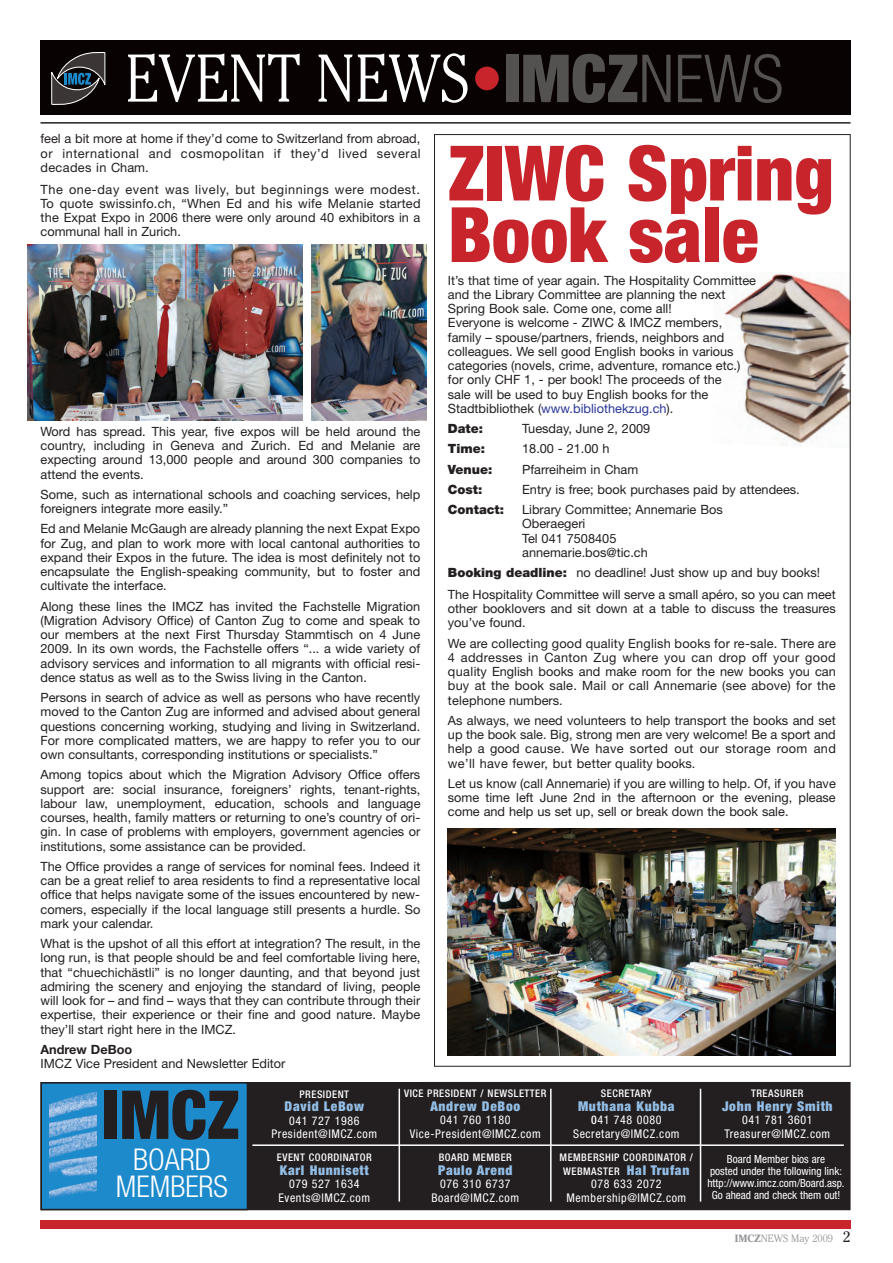
<style>
.page{position:relative;width:893px;height:1263px;background:#fff}
.page>*{position:absolute;margin:0;border:0;box-sizing:border-box;transform-origin:0 0}
.t1{font:900 condensed 76.5px/61.5px "Helvetica Neue";color:#c8242b}
.t2{font:900 condensed 67.5px "Helvetica Neue";color:#231f20}
.t3{font:300 66.9px "Cheltenham";color:#fff;scale:.87 1}
.t4{font:300 condensed 30px/27px "Helvetica Neue";color:#fff;text-align:center}
.t5{font:900 condensed 13.5px "Helvetica Neue";letter-spacing:.05em;color:#93bde5}
.t6{font:12.75px/14.2px "Helvetica Neue";color:#231f20;text-align:justify}
.t7{font:900 12.75px "Helvetica Neue";color:#231f20}
.t8{font:700 12.75px "Helvetica Neue";color:#231f20}
.t9{font:condensed 12px/13.5px "Helvetica Neue";letter-spacing:.05em;color:#fff;text-align:center}
.t10{font:condensed 11.25px/12px "Helvetica Neue";color:#fff;text-align:center}
.t11{font:500 condensed 10.5px/13.5px "Helvetica Neue";letter-spacing:.05em;color:#fff;text-align:center}
.t12{font:300 10.5px "Cheltenham";color:#939598}
.s1{font-family:"Helvetica Neue";font-weight:900;font-stretch:condensed;font-size:66.3px;color:#c8242b}
.s2{font-family:"Helvetica Neue";font-weight:900;font-stretch:condensed;font-size:66.3px;color:#545151}
.s3{font-family:"Helvetica Neue";font-stretch:condensed;font-size:66.3px;color:#545151}
.s4{color:#293795}
.s5{font-weight:900}
.s6{font-weight:500}
.s7{font-weight:900;font-size:13.5px;color:#93bde5}
.s8{font-weight:700}
.s9{font-weight:400;font-size:15px;color:#231f20}
</style>
<div class="page">
<img style="left:724px;top:273px;width:124px;height:173px">
<div style="left:41px;top:1083px;width:809px;height:126px;background:#231f20"></div>
<div style="left:40px;top:1082px;width:810px;height:128px;border:2px solid #231f20"></div>
<div style="left:41px;top:1083px;width:206px;height:126px;background:#1d8acb"></div>
<div style="left:40px;top:1082px;width:208px;height:128px;border:2px solid #231f20"></div>
<hr style="left:252px;top:1144px;width:592px;height:2px;background:#fff">
<hr style="left:399px;top:1089px;width:1px;height:112px;background:#fff">
<hr style="left:550px;top:1089px;width:2px;height:112px;background:#fff">
<hr style="left:700px;top:1089px;width:1px;height:112px;background:#fff">
<div style="left:40px;top:1220px;width:810px;height:8px;background:#c8242b"></div>
<div style="left:40px;top:41px;width:810px;height:74px;background:#080302"></div>
<svg style="left:51px;top:52px;width:54px;height:53px"></svg>
<hr style="left:40px;top:122px;width:810px;height:2px;background:#231f20">
<img style="left:50px;top:1091px;width:46px;height:107px">
<img style="left:27px;top:245px;width:276px;height:175px">
<img style="left:448px;top:828px;width:388px;height:227px">
<img style="left:312px;top:245px;width:114px;height:175px">
<h3 class="t3" style="left:126px;top:52px;width:758px">EVENT NEWS<span class="s1">•</span><span class="s2">IMCZ</span><span class="s3">NEWS</span></h3>
<p class="t6" style="left:40px;top:133px;width:382px">feel a bit more at home if they’d come to Switzerland from abroad, or international and cosmopolitan if they’d lived several decades in Cham.</p>
<p class="t6" style="left:40px;top:183px;width:382px">The one-day event was lively, but beginnings were modest.<br>To quote swissinfo.ch, “When Ed and his wife Melanie started the Expat Expo in 2006 there were only around 40 exhibitors in a communal hall in Zurich.</p>
<h1 class="t1" style="left:448px;top:149px;width:388px">ZIWC Spring<br>Book sale</h1>
<p class="t6" style="left:448px;top:274px;width:310px;text-align:left">It’s that time of year again. The Hospitality Committee and the Library Committee are planning the next Spring Book sale. Come one, come all!<br>Everyone is welcome - ZIWC &amp; IMCZ members, family – spouse/partners, friends, neighbors and colleagues. We sell good English books in various categories (novels, crime, adventure, romance etc.) for only CHF 1, - per book! The proceeds of the<br>sale will be used to buy English books for the Stadtbibliothek (<span class="s4">www.bibliothekzug.ch</span>).</p>
<p class="t7" style="left:448px;top:424px;width:37px">Date:</p>
<p class="t6" style="left:522px;top:423px;width:130px">Tuesday, June 2, 2009</p>
<p class="t7" style="left:448px;top:444px;width:39px">Time:</p>
<p class="t6" style="left:522px;top:443px;width:89px">18.00 - 21.00 h</p>
<p class="t7" style="left:448px;top:464px;width:46px">Venue:</p>
<p class="t6" style="left:522px;top:463px;width:118px">Pfarreiheim in Cham</p>
<p class="t7" style="left:448px;top:485px;width:36px">Cost:</p>
<p class="t6" style="left:522px;top:483px;width:279px">Entry is free; book purchases paid by attendees.</p>
<p class="t7" style="left:448px;top:505px;width:58px">Contact:</p>
<p class="t6" style="left:522px;top:504px;width:202px;text-align:left">Library Committee; Annemarie Bos<br>Oberaegeri<br>Tel 041 7508405 annemarie.bos@tic.ch</p>
<p class="t6" style="left:448px;top:563px;width:389px;line-height:21.8px"><span class="s5">Booking deadline:</span> no deadline! Just show up and buy books!<br>The Hospitality Committee will serve a small apéro, so you can meet</p>
<p class="t6" style="left:448px;top:603px;width:389px">other booklovers and sit down at a table to discuss the treasures you’ve found.</p>
<p class="t6" style="left:448px;top:637px;width:390px">We are collecting good quality English books for re-sale. There are 4 addresses in Canton Zug where you can drop off your good quality English books and make room for the new books you can buy at the book sale. Mail or call Annemarie (see above) for the telephone numbers.</p>
<p class="t6" style="left:448px;top:714px;width:389px">As always, we need volunteers to help transport the books and set up the book sale. Big, strong men are very welcome! Be a sport and help a good cause. We have sorted out our storage room and we’ll have fewer, but better quality books.</p>
<p class="t6" style="left:448px;top:777px;width:389px">Let us know (call Annemarie) if you are willing to help. Of, if you have some time left June 2nd in the afternoon or the evening, please come and help us set up, sell or break down the book sale.</p>
<p class="t6" style="left:40px;top:425px;width:381px">Word has spread. This year, five expos will be held around the country, including in Geneva and Zurich. Ed and Melanie are expecting around 13,000 people and around 300 companies to attend the events.</p>
<p class="t6" style="left:40px;top:488px;width:381px">Some, such as international schools and coaching services, help foreigners integrate more easily.”</p>
<p class="t6" style="left:40px;top:523px;width:381px">Ed and Melanie McGaugh are already planning the next Expat Expo for Zug, and plan to work more with local cantonal authorities to expand their Expos in the future. The idea is most definitely not to encapsulate the English-speaking community, but to foster and cultivate the interface.</p>
<p class="t6" style="left:41px;top:600px;width:381px">Along these lines the IMCZ has invited the Fachstelle Migration (Migration Advisory Office) of Canton Zug to come and speak to our members at the next First Thursday Stammtisch on 4 June 2009. In its own words, the Fachstelle offers “... a wide variety of advisory services and information to all migrants with official resi&shy;dence status as well as to the Swiss living in the Canton.</p>
<p class="t6" style="left:41px;top:692px;width:381px">Persons in search of advice as well as persons who have recently moved to the Canton Zug are informed and advised about general questions concerning working, studying and living in Switzerland.<br>For more complicated matters, we are happy to refer you to our own consultants, corresponding institutions or specialists.”</p>
<p class="t6" style="left:41px;top:769px;width:381px">Among topics about which the Migration Advisory Office offers support are: social insurance, foreigners’ rights, tenant-rights, labour law, unemployment, education, schools and language courses, health, family matters or returning to one’s country of ori&shy;gin. In case of problems with employers, government agencies or institutions, some assistance can be provided.</p>
<p class="t6" style="left:41px;top:860px;width:381px">The Office provides a range of services for nominal fees. Indeed it can be a great relief to area residents to find a representative local office that helps navigate some of the issues encountered by new&shy;comers, especially if the local language still presents a hurdle. So mark your calendar.</p>
<p class="t6" style="left:41px;top:938px;width:381px">What is the upshot of all this effort at integration? The result, in the long run, is that people should be and feel comfortable living here, that “chuechichästli” is no longer daunting, and that beyond just admiring the scenery and enjoying the standard of living, people will look for – and find – ways that they can contribute through their expertise, their experience or their fine and good nature. Maybe they’ll start right here in the IMCZ.</p>
<p class="t8" style="left:40px;top:1041px;width:93px">Andrew DeBoo</p>
<p class="t6" style="left:40px;top:1058px;width:246px">IMCZ Vice President and Newsletter Editor</p>
<h2 class="t2" style="left:102px;top:1091px;width:139px">IMCZ</h2>
<p class="t11" style="left:300px;top:1088px;width:51px">PRESIDENT</p>
<p class="t5" style="left:285px;top:1101px;width:81px">David LeBow</p>
<p class="t9" style="left:272px;top:1115px;width:107px">041 727 1986<br>President@IMCZ.com</p>
<h3 class="t4" style="left:116px;top:1149px;width:114px">BOARD<br>MEMBERS</h3>
<p class="t11" style="left:277px;top:1152px;width:96px">EVENT COORDINATOR</p>
<p class="t5" style="left:280px;top:1165px;width:90px">Karl Hunnisett</p>
<p class="t9" style="left:278px;top:1178px;width:93px">079 527 1634<br>Events@IMCZ.com</p>
<p class="t11" style="left:404px;top:1087px;width:144px">VICE PRESIDENT / NEWSLETTER</p>
<p class="t5" style="left:430px;top:1101px;width:91px">Andrew DeBoo</p>
<p class="t9" style="left:410px;top:1114px;width:133px">041 760 1180<br>Vice-President@IMCZ.com</p>
<p class="t11" style="left:439px;top:1152px;width:75px">BOARD MEMBER</p>
<p class="t5" style="left:438px;top:1165px;width:76px">Paulo Arend</p>
<p class="t9" style="left:431px;top:1178px;width:89px">076 310 6737<br>Board@IMCZ.com</p>
<p class="t11" style="left:601px;top:1087px;width:52px">SECRETARY</p>
<p class="t5" style="left:578px;top:1101px;width:98px">Muthana Kubba</p>
<p class="t9" style="left:573px;top:1114px;width:108px"><span class="s6">0</span>41 748 0080<br>Secretary@IMCZ.com</p>
<p class="t11" style="left:560px;top:1152px;width:135px">MEMBERSHIP COORDINATOR /<br>WEBMASTER <span class="s7">Hal Trufan</span></p>
<p class="t9" style="left:566px;top:1178px;width:121px">078 633 2072<br>Membership@IMCZ.com</p>
<p class="t11" style="left:751px;top:1087px;width:54px">TREASURER</p>
<p class="t5" style="left:722px;top:1101px;width:112px">John Henry Smith</p>
<p class="t9" style="left:724px;top:1114px;width:107px">041 781 3601<br>Treasurer@IMCZ.com</p>
<p class="t10" style="left:707px;top:1153px;width:139px">Board Member bios are<br>posted under the following link: http://www.imcz.com/Board.asp.<br>Go ahead and check them out!</p>
<p class="t12" style="left:735px;top:1234px;width:117px"><span class="s8">IMCZ</span>NEWS May 2009 <span class="s9">2</span></p>
</div>
